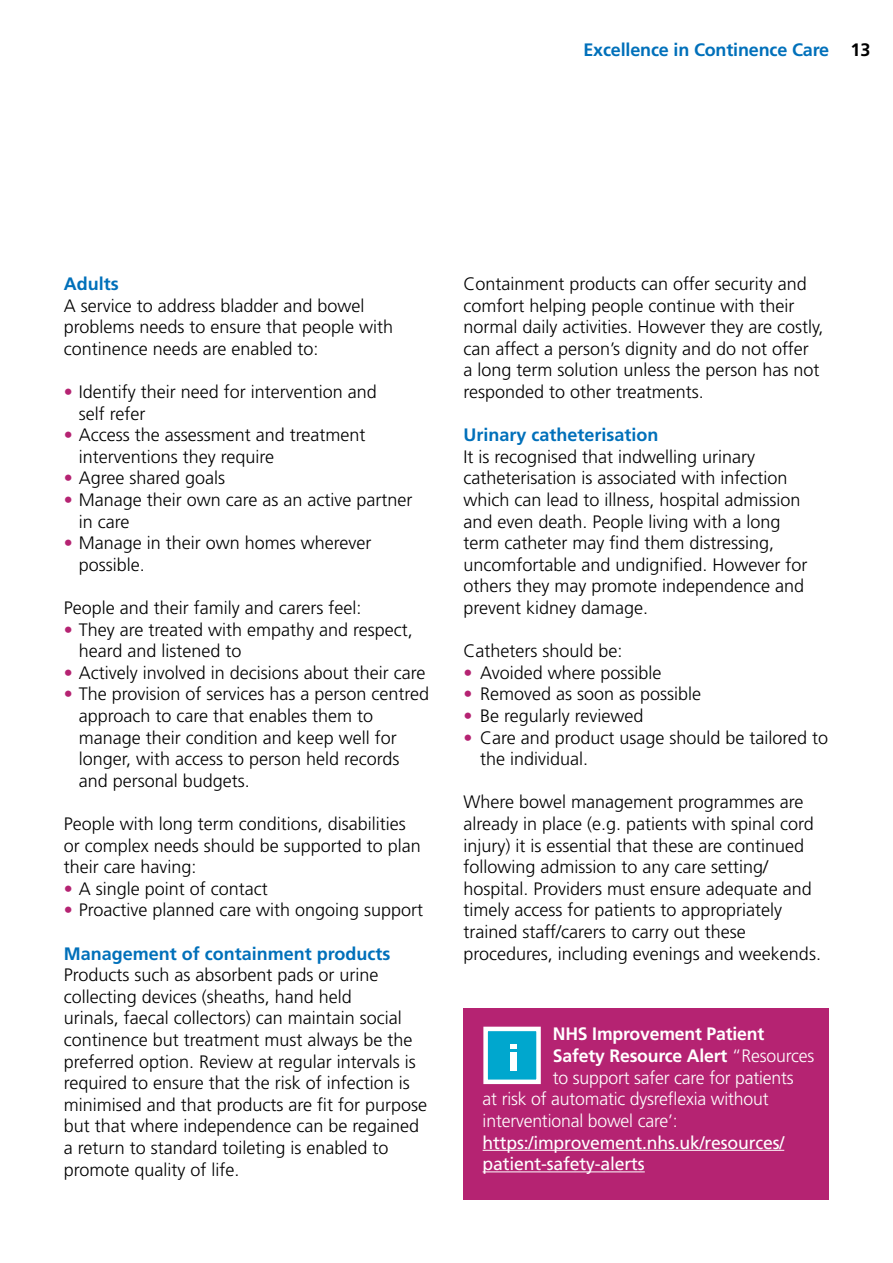
<style>
.page{position:relative;width:893px;height:1263px;background:#fff}
.page>*{position:absolute;margin:0;border:0;box-sizing:border-box;transform-origin:0 0}
.t1{font:300 18px/21.6px "Frutiger";color:#000}
.t2{font:700 18px/21.6px "Frutiger";letter-spacing:-.01em;color:#fff}
.t3{font:700 18px "Frutiger";color:#0070ba}
.t4{font:300 18px/21.6px "Frutiger";letter-spacing:-.01em;color:#fff}
.t5{font:18px/21.6px "Frutiger";letter-spacing:-.01em;color:#fff}
.t6{font:700 18px "Frutiger LT Std";letter-spacing:-.01em;color:#0070ba}
.s1{color:#000}
.s2{color:#b52372}
.s3{font-weight:300}
</style>
<div class="page">
<div style="left:463px;top:1008px;width:366px;height:191px;background:#b52372"></div>
<hr style="left:483px;top:1171px;width:162px;height:1px;background:#fff">
<hr style="left:483px;top:1150px;width:301px;height:1px;background:#fff">
<div style="left:483px;top:1027px;width:58px;height:57px;background:#00a7ce;border:4px solid #fff"></div>
<div style="left:510px;top:1052px;width:7px;height:18px;background:#fff"></div>
<svg style="left:510px;top:1044px;width:7px;height:5px"></svg>
<p class="t6" style="left:583px;top:39px;width:288px">Excellence in Continence Care <span class="s1">13</span></p>
<h4 class="t3" style="left:64px;top:273px;width:56px">Adults</h4>
<p class="t1" style="left:64px;top:295px;width:331px">A service to address bladder and bowel problems needs to ensure that people with continence needs are enabled to:</p>
<p class="t1" style="left:79px;top:381px;width:300px;text-indent:-15px"><span class="s2">•</span> Identify their need for intervention and self refer</p>
<p class="t1" style="left:79px;top:424px;width:288px;text-indent:-15px"><span class="s2">•</span> Access the assessment and treatment interventions they require</p>
<p class="t1" style="left:64px;top:468px;width:163px"><span class="s2">•</span> Agree shared goals</p>
<p class="t1" style="left:79px;top:489px;width:335px;text-indent:-15px"><span class="s2">•</span> Manage their own care as an active partner in care</p>
<p class="t1" style="left:79px;top:532px;width:294px;text-indent:-15px"><span class="s2">•</span> Manage in their own homes wherever possible.</p>
<p class="t1" style="left:64px;top:597px;width:299px">People and their family and carers feel:</p>
<p class="t1" style="left:79px;top:619px;width:336px;text-indent:-15px"><span class="s2">•</span> They are treated with empathy and respect, heard and listened to</p>
<p class="t1" style="left:64px;top:662px;width:363px"><span class="s2">•</span> Actively involved in decisions about their care</p>
<p class="t1" style="left:79px;top:684px;width:352px;text-indent:-15px"><span class="s2">•</span> The provision of services has a person centred approach to care that enables them to manage their condition and keep well for longer, with access to person held records and personal budgets.</p>
<p class="t1" style="left:64px;top:813px;width:359px">People with long term conditions, disabilities or complex needs should be supported to plan their care having:</p>
<p class="t1" style="left:64px;top:878px;width:206px"><span class="s2">•</span> A single point of contact</p>
<p class="t1" style="left:64px;top:900px;width:361px"><span class="s2">•</span> Proactive planned care with ongoing support</p>
<h4 class="t3" style="left:64px;top:943px;width:328px">Management of containment products</h4>
<p class="t1" style="left:64px;top:964px;width:365px">Products such as absorbent pads or urine collecting devices (sheaths, hand held<br>urinals, faecal collectors) can maintain social continence but treatment must always be the preferred option. Review at regular intervals is required to ensure that the risk of infection is minimised and that products are ft for purpose but that where independence can be regained a return to standard toileting is enabled to promote quality of life.</p>
<p class="t1" style="left:463px;top:273px;width:361px">Containment products can offer security and comfort helping people continue with their normal daily activities. However they are costly, can affect a person’s dignity and do not offer<br>a long term solution unless the person has not responded to other treatments.</p>
<h4 class="t3" style="left:463px;top:424px;width:197px">Urinary catheterisation</h4>
<p class="t1" style="left:463px;top:446px;width:346px">It is recognised that indwelling urinary catheterisation is associated with infection which can lead to illness, hospital admission and even death. People living with a long term catheter may fnd them distressing, uncomfortable and undignifed. However for others they may promote independence and prevent kidney damage.</p>
<p class="t1" style="left:463px;top:640px;width:161px">Catheters should be:</p>
<p class="t1" style="left:463px;top:662px;width:199px"><span class="s2">•</span> Avoided where possible</p>
<p class="t1" style="left:463px;top:684px;width:239px"><span class="s2">•</span> Removed as soon as possible</p>
<p class="t1" style="left:463px;top:705px;width:181px"><span class="s2">•</span> Be regularly reviewed</p>
<p class="t1" style="left:480px;top:727px;width:350px;text-indent:-17px"><span class="s2">•</span> Care and product usage should be tailored to the individual.</p>
<p class="t1" style="left:463px;top:792px;width:359px">Where bowel management programmes are already in place (e.g. patients with spinal cord injury) it is essential that these are continued following admission to any care setting/ hospital. Providers must ensure adequate and timely access for patients to appropriately trained staff/carers to carry out these procedures, including evenings and weekends.</p>
<h4 class="t2" style="left:553px;top:1023px;width:263px">NHS Improvement Patient<br>Safety Resource Alert <span class="s3">“Resources to support safer care for patients</span></h4>
<p class="t4" style="left:483px;top:1088px;width:288px">at risk of automatic dysrefexia without interventional bowel care’:</p>
<p class="t5" style="left:483px;top:1131px;width:303px">https:/improvement.nhs.uk/resources/ patient-safety-alerts</p>
</div>
